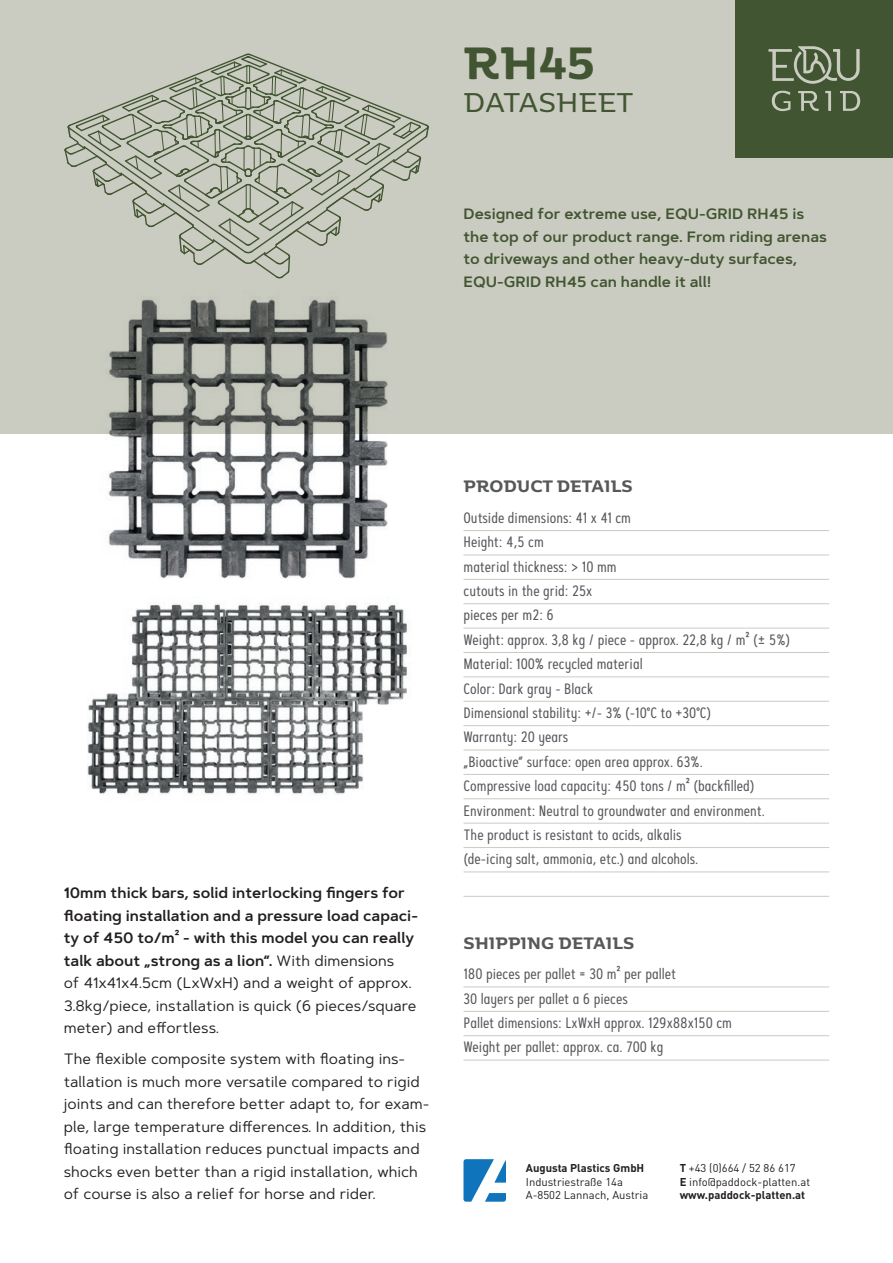
<style>
.page{position:relative;width:893px;height:1263px;background:#fff}
.page>*{position:absolute;margin:0;border:0;box-sizing:border-box;transform-origin:0 0}
.t1{font:600 45px "Moreno";color:#425532}
.t2{font:27px "Moreno";color:#425532}
.t3{font:600 16.5px "Moreno";color:#57585a}
.t4{font:15px/24.3px "Artegra Sans Cn Alt";color:#57585a}
.t5{font:15px/22.5px "Artegra Sans";color:#231f20}
.t6{font:600 15px/22.5px "Artegra Sans";color:#231f20}
.t7{font:600 15px/22.5px "Artegra Sans";color:#425532}
.t8{font:11.25px/13.5px "DIN";color:#231f20}
.t9{font:700 11.25px "DIN";color:#231f20}
.s1{font-weight:400}
.s2{font-weight:700}
</style>
<div class="page">
<div style="left:0;top:0;width:893px;height:434px;background:#caccc1"></div>
<hr style="left:463px;top:530px;width:366px;height:1px;background:#caccc1">
<hr style="left:463px;top:555px;width:366px;height:1px;background:#caccc1">
<hr style="left:463px;top:579px;width:366px;height:1px;background:#caccc1">
<hr style="left:463px;top:603px;width:366px;height:1px;background:#caccc1">
<hr style="left:463px;top:628px;width:366px;height:1px;background:#caccc1">
<hr style="left:463px;top:652px;width:366px;height:1px;background:#caccc1">
<hr style="left:463px;top:677px;width:366px;height:1px;background:#caccc1">
<hr style="left:463px;top:701px;width:366px;height:1px;background:#caccc1">
<hr style="left:463px;top:725px;width:366px;height:1px;background:#caccc1">
<hr style="left:463px;top:750px;width:366px;height:1px;background:#caccc1">
<hr style="left:463px;top:774px;width:366px;height:1px;background:#caccc1">
<hr style="left:463px;top:798px;width:366px;height:1px;background:#caccc1">
<hr style="left:463px;top:823px;width:366px;height:1px;background:#caccc1">
<hr style="left:463px;top:847px;width:366px;height:1px;background:#caccc1">
<hr style="left:463px;top:872px;width:366px;height:1px;background:#caccc1">
<hr style="left:463px;top:896px;width:366px;height:1px;background:#caccc1">
<hr style="left:463px;top:987px;width:366px;height:1px;background:#caccc1">
<hr style="left:463px;top:1011px;width:366px;height:1px;background:#caccc1">
<hr style="left:463px;top:1035px;width:366px;height:1px;background:#caccc1">
<hr style="left:463px;top:1060px;width:366px;height:1px;background:#caccc1">
<svg style="left:64px;top:53px;width:365px;height:226px"></svg>
<svg style="left:463px;top:1159px;width:43px;height:43px"></svg>
<div style="left:736px;top:0;width:157px;height:157px;background:#425532"></div>
<svg style="left:772px;top:91px;width:18px;height:20px"></svg>
<svg style="left:798px;top:91px;width:21px;height:20px"></svg>
<svg style="left:825px;top:91px;width:6px;height:20px"></svg>
<svg style="left:840px;top:91px;width:20px;height:20px"></svg>
<svg style="left:768px;top:46px;width:92px;height:38px"></svg>
<img style="left:108px;top:299px;width:280px;height:280px">
<img style="left:87px;top:603px;width:321px;height:192px">
<h1 class="t1" style="left:463px;top:24px;width:133px">RH45</h1>
<h2 class="t2" style="left:463px;top:80px;width:171px">DATASHEET</h2>
<p class="t7" style="left:463px;top:203px;width:365px">Designed for extreme use, EQU-GRID RH45 is the top of our product range. From riding arenas to driveways and other heavy-duty surfaces, EQU-GRID RH45 can handle it all!</p>
<p class="t6" style="left:64px;top:881px;width:356px">10mm thick bars, solid interlocking fingers for floating installation and a pressure load capaci&shy;ty of 450 to/m² - with this model you can really talk about „strong as a lion“. <span class="s1">With dimensions<br>of 41x41x4.5cm (LxWxH) and a weight of approx.<br>3.8kg/piece, installation is quick (6 pieces/square meter) and effortless.</span></p>
<p class="t5" style="left:64px;top:1047px;width:367px">The flexible composite system with floating ins&shy;tallation is much more versatile compared to rigid joints and can therefore better adapt to, for exam&shy;ple, large temperature differences. In addition, this floating installation reduces punctual impacts and shocks even better than a rigid installation, which of course is also a relief for horse and rider.</p>
<p class="t3" style="left:463px;top:472px;width:171px">PRODUCT DETAILS</p>
<p class="t4" style="left:463px;top:505px;width:328px">Outside dimensions: 41 x 41 cm<br>Height: 4,5 cm<br>material thickness: &gt; 10 mm<br>cutouts in the grid: 25x<br>pieces per m2: 6<br>Weight: approx. 3,8 kg / piece - approx. 22,8 kg / m² (± 5%)<br>Material: 100% recycled material<br>Color: Dark gray - Black<br>Dimensional stability: +/- 3% (-10°C to +30°C)<br>Warranty: 20 years<br>„Bioactive“ surface: open area approx. 63%.<br>Compressive load capacity: 450 tons / m² (backfilled)<br>Environment: Neutral to groundwater and environment.<br>The product is resistant to acids, alkalis<br>(de-icing salt, ammonia, etc.) and alcohols.</p>
<p class="t3" style="left:463px;top:928px;width:172px">SHIPPING DETAILS</p>
<p class="t4" style="left:463px;top:962px;width:270px">180 pieces per pallet = 30 m² per pallet<br>30 layers per pallet a 6 pieces<br>Pallet dimensions: LxWxH approx. 129x88x150 cm Weight per pallet: approx. ca. 700 kg</p>
<p class="t9" style="left:526px;top:1161px;width:120px">Augusta Plastics GmbH</p>
<p class="t8" style="left:526px;top:1175px;width:124px">Industriestraße 14a<br>A-8502 Lannach, Austria</p>
<p class="t8" style="left:680px;top:1161px;width:132px"><span class="s2">T</span> +43 (0)664 / 52 86 617<br><span class="s2">E</span> info@paddock-platten.at <span class="s2">www.paddock-platten.at</span></p>
</div>
